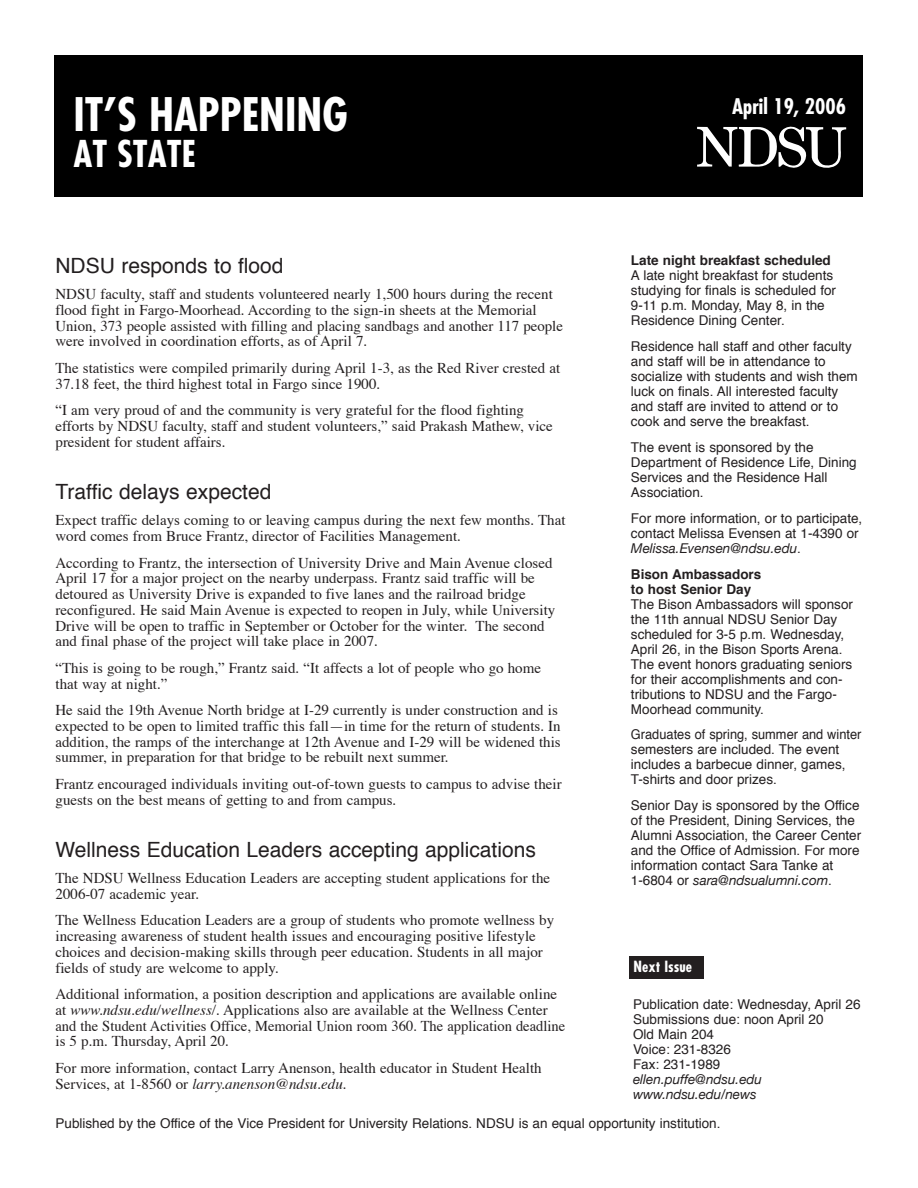
<style>
.page{position:relative;width:918px;height:1188px;background:#fff}
.page>*{position:absolute;margin:0;border:0;box-sizing:border-box;transform-origin:0 0}
.t1{font:700 condensed 45px "Futura";color:#fff}
.t2{font:700 condensed 36px "Futura";color:#fff}
.t3{font:21px "Helvetica";color:#231f20}
.t4{font:700 condensed 21px "Futura";color:#fff}
.t5{font:15px/15.8px "Times";color:#231f20}
.t6{font:700 condensed 15px "Futura";color:#fff}
.t7{font:13.5px/15px "Helvetica";color:#231f20}
.t8{font:13.5px/15px "Helvetica";color:#231f20;scale:.95 1}
.t9{font:italic 13.5px/15px "Helvetica Neue";color:#231f20}
.t10{font:700 13.5px/15px "Helvetica";color:#231f20}
.s1{font-family:"Helvetica";font-style:normal}
.s2{font-style:italic}
</style>
<div class="page">
<div style="left:54px;top:55px;width:808px;height:141px;background:#000"></div>
<svg style="left:697px;top:126px;width:149px;height:43px"></svg>
<div style="left:629px;top:956px;width:75px;height:22px;background:#231f20"></div>
<h1 class="t1" style="left:74px;top:95px;width:276px">IT’S HAPPENING</h1>
<h2 class="t2" style="left:74px;top:138px;width:124px">AT STATE</h2>
<h3 class="t4" style="left:732px;top:97px;width:115px">April 19, 2006</h3>
<p class="t10" style="left:631px;top:254px;width:201px">Late night breakfast scheduled</p>
<p class="t7" style="left:631px;top:269px;width:207px">A late night breakfast for students studying for finals is scheduled for<br>9-11 p.m. Monday, May 8, in the<br>Residence Dining Center.</p>
<p class="t7" style="left:631px;top:340px;width:228px">Residence hall staff and other faculty and staff will be in attendance to socialize with students and wish them luck on finals. All interested faculty and staff are invited to attend or to cook and serve the breakfast.</p>
<p class="t7" style="left:631px;top:441px;width:227px">The event is sponsored by the<br>Department of Residence Life, Dining<br>Services and the Residence Hall<br>Association.</p>
<p class="t7" style="left:631px;top:512px;width:233px">For more information, or to participate, contact Melissa Evensen at 1-4390 or</p>
<p class="t9" style="left:631px;top:540px;width:172px">Melissa.Evensen@ndsu.edu<span class="s1">.</span></p>
<p class="t10" style="left:631px;top:567px;width:132px">Bison Ambassadors to host Senior Day</p>
<p class="t7" style="left:631px;top:597px;width:224px">The Bison Ambassadors will sponsor the 11th annual NDSU Senior Day scheduled for 3-5 p.m. Wednesday,<br>April 26, in the Bison Sports Arena.<br>The event honors graduating seniors for their accomplishments and con&shy;tributions to NDSU and the Fargo-<br>Moorhead community.</p>
<p class="t8" style="left:631px;top:728px;width:244px">Graduates of spring, summer and winter semesters are included. The event includes a barbecue dinner, games, T-shirts and door prizes.</p>
<p class="t7" style="left:631px;top:799px;width:232px">Senior Day is sponsored by the Office of the President, Dining Services, the Alumni Association, the Career Center and the Office of Admission. For more information contact Sara Tanke at</p>
<p class="t9" style="left:631px;top:873px;width:203px"><span class="s1">1-6804 or</span> sara@ndsualumni.com<span class="s1">.</span></p>
<h3 class="t3" style="left:56px;top:256px;width:230px">NDSU responds to flood</h3>
<p class="t5" style="left:56px;top:288px;width:509px">NDSU faculty, staff and students volunteered nearly 1,500 hours during the recent flood fight in Fargo-Moorhead. According to the sign-in sheets at the Memorial Union, 373 people assisted with filling and placing sandbags and another 117 people were involved in coordination efforts, as of April 7.</p>
<p class="t5" style="left:56px;top:361px;width:506px">The statistics were compiled primarily during April 1-3, as the Red River crested at<br>37.18 feet, the third highest total in Fargo since 1900.</p>
<p class="t5" style="left:56px;top:404px;width:499px">“I am very proud of and the community is very grateful for the flood fighting efforts by NDSU faculty, staff and student volunteers,” said Prakash Mathew, vice president for student affairs.</p>
<h3 class="t3" style="left:56px;top:482px;width:217px">Traffic delays expected</h3>
<p class="t5" style="left:56px;top:514px;width:512px">Expect traffic delays coming to or leaving campus during the next few months. That word comes from Bruce Frantz, director of Facilities Management.</p>
<p class="t5" style="left:56px;top:556px;width:501px">According to Frantz, the intersection of University Drive and Main Avenue closed April 17 for a major project on the nearby underpass. Frantz said traffic will be detoured as University Drive is expanded to five lanes and the railroad bridge reconfigured. He said Main Avenue is expected to reopen in July, while University Drive will be open to traffic in September or October for the winter. The second and final phase of the project will take place in 2007.</p>
<p class="t5" style="left:56px;top:661px;width:487px">“This is going to be rough,” Frantz said. “It affects a lot of people who go home that way at night.”</p>
<p class="t5" style="left:56px;top:703px;width:507px">He said the 19th Avenue North bridge at I-29 currently is under construction and is expected to be open to limited traffic this fall—in time for the return of students. In addition, the ramps of the interchange at 12th Avenue and I-29 will be widened this summer, in preparation for that bridge to be rebuilt next summer.</p>
<p class="t5" style="left:56px;top:777px;width:508px">Frantz encouraged individuals inviting out-of-town guests to campus to advise their guests on the best means of getting to and from campus.</p>
<h3 class="t3" style="left:56px;top:840px;width:482px">Wellness Education Leaders accepting applications</h3>
<p class="t5" style="left:56px;top:871px;width:496px">The NDSU Wellness Education Leaders are accepting student applications for the<br>2006-07 academic year.</p>
<p class="t5" style="left:56px;top:914px;width:500px">The Wellness Education Leaders are a group of students who promote wellness by increasing awareness of student health issues and encouraging positive lifestyle choices and decision-making skills through peer education. Students in all major fields of study are welcome to apply.</p>
<p class="t5" style="left:56px;top:988px;width:511px">Additional information, a position description and applications are available online at <span class="s2">www.ndsu.edu/wellness/</span>. Applications also are available at the Wellness Center and the Student Activities Office, Memorial Union room 360. The application deadline is 5 p.m. Thursday, April 20.</p>
<p class="t5" style="left:56px;top:1061px;width:488px">For more information, contact Larry Anenson, health educator in Student Health<br>Services, at 1-8560 or <span class="s2">larry.anenson@ndsu.edu</span>.</p>
<p class="t6" style="left:634px;top:960px;width:60px">Next Issue</p>
<p class="t7" style="left:633px;top:997px;width:229px">Publication date: Wednesday, April 26<br>Submissions due: noon April 20<br>Old Main 204<br>Voice: 231-8326<br>Fax: 231-1989</p>
<p class="t9" style="left:633px;top:1071px;width:131px">ellen.puffe@ndsu.edu www.ndsu.edu/news</p>
<p class="t7" style="left:56px;top:1117px;width:667px">Published by the Office of the Vice President for University Relations. NDSU is an equal opportunity institution.</p>
</div>
